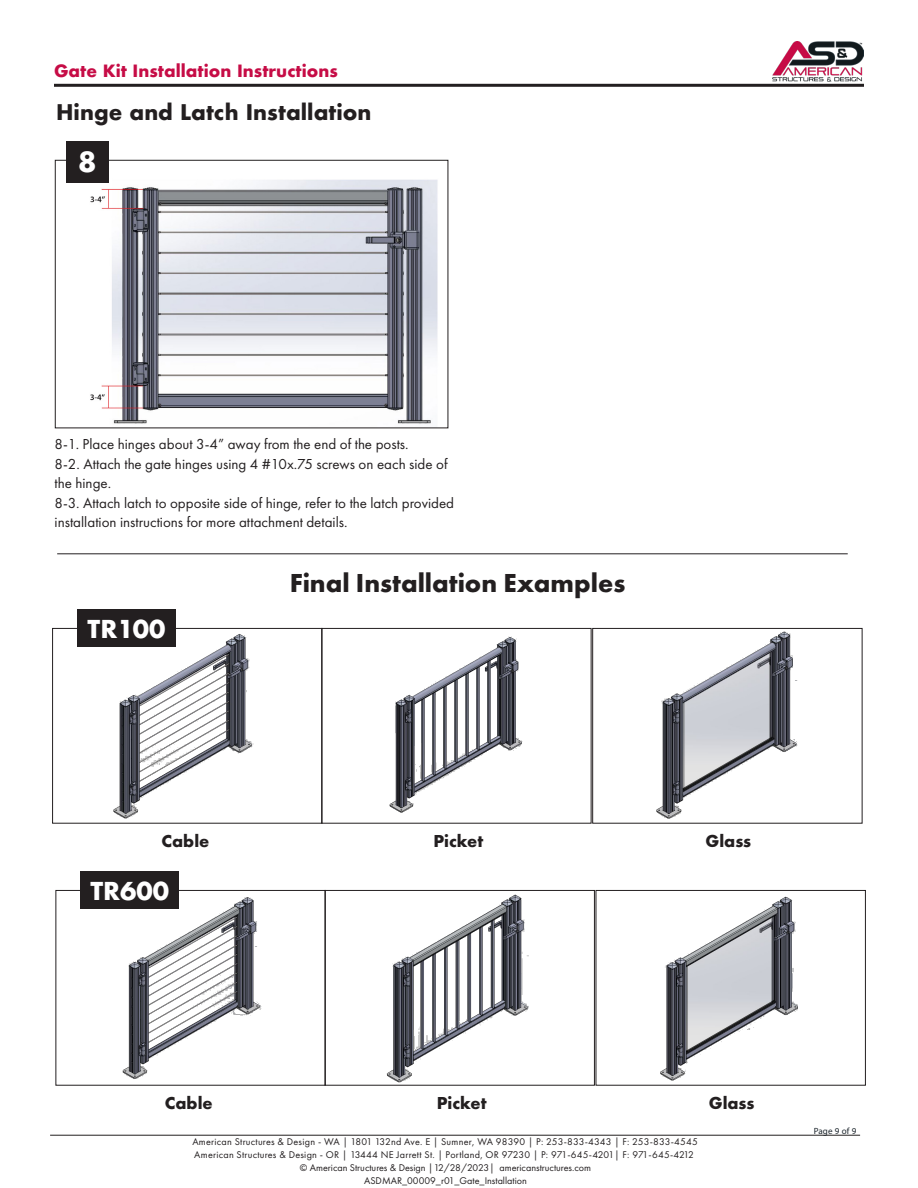
<style>
.page{position:relative;width:918px;height:1188px;background:#fff}
.page>*{position:absolute;margin:0;border:0;box-sizing:border-box;transform-origin:0 0}
.t1{font:700 27px "Futura PT";color:#231f20}
.t2{font:700 27px "Futura";color:#fff}
.t3{font:700 24px "Futura";color:#fff}
.t4{font:700 21px "Futura";color:#231f20}
.t5{font:700 18px "Futura PT";color:#231f20}
.t6{font:700 16.5px "Futura";color:#c60c46}
.t7{font:15px/19.5px "Futura PT";color:#231f20}
.t8{font:10.2px/12.6px "Futura PT";letter-spacing:.025em;color:#231f20}
.t9{font:10.2px "Futura PT";color:#231f20}
.t10{font:9px "Myriad Pro";letter-spacing:.02em;color:#1b242b}
</style>
<div class="page">
<hr style="left:50px;top:1135px;width:810px;height:1px;background:#231f20">
<hr style="left:54px;top:84px;width:810px;height:3px;background:#231f20">
<img style="left:773px;top:42px;width:91px;height:40px">
<img style="left:81px;top:179px;width:357px;height:245px">
<div style="left:55px;top:160px;width:393px;height:268px;border:1px solid #231f20"></div>
<div style="left:66px;top:141px;width:43px;height:41px;background:#231f20"></div>
<img style="left:109px;top:634px;width:145px;height:185px">
<div style="left:52px;top:628px;width:270px;height:196px;border:1px solid #231f20"></div>
<img style="left:389px;top:636px;width:134px;height:177px">
<div style="left:321px;top:628px;width:271px;height:196px;border:1px solid #231f20"></div>
<img style="left:656px;top:631px;width:142px;height:188px">
<div style="left:592px;top:628px;width:270px;height:196px;border:1px solid #231f20"></div>
<div style="left:77px;top:609px;width:99px;height:37px;background:#231f20"></div>
<hr style="left:57px;top:553px;width:791px;height:1px;background:#231f20">
<img style="left:116px;top:897px;width:146px;height:182px">
<img style="left:386px;top:894px;width:143px;height:189px">
<div style="left:325px;top:890px;width:270px;height:196px;border:1px solid #231f20"></div>
<img style="left:660px;top:896px;width:138px;height:185px">
<div style="left:596px;top:890px;width:270px;height:196px;border:1px solid #231f20"></div>
<div style="left:81px;top:871px;width:98px;height:37px;background:#231f20"></div>
<p class="t6" style="left:54px;top:58px;width:285px">Gate Kit Installation Instructions</p>
<p class="t4" style="left:56px;top:97px;width:317px">Hinge and Latch Installation</p>
<p class="t2" style="left:78px;top:143px;width:20px">8</p>
<p class="t7" style="left:55px;top:434px;width:355px">8-1. Place hinges about 3-4” away from the end of the posts.</p>
<p class="t7" style="left:55px;top:454px;width:395px">8-2. Attach the gate hinges using 4 #10x.75 screws on each side of the hinge.</p>
<p class="t7" style="left:55px;top:493px;width:401px">8-3. Attach latch to opposite side of hinge, refer to the latch provided</p>
<p class="t7" style="left:55px;top:512px;width:294px">installation instructions for more attachment details.</p>
<p class="t3" style="left:88px;top:612px;width:79px">TR100</p>
<p class="t1" style="left:290px;top:566px;width:337px">Final Installation Examples</p>
<p class="t5" style="left:162px;top:829px;width:49px">Cable</p>
<p class="t5" style="left:433px;top:829px;width:51px">Picket</p>
<p class="t5" style="left:705px;top:829px;width:47px">Glass</p>
<p class="t3" style="left:90px;top:874px;width:80px">TR600</p>
<p class="t5" style="left:165px;top:1091px;width:49px">Cable</p>
<p class="t5" style="left:437px;top:1091px;width:51px">Picket</p>
<p class="t5" style="left:709px;top:1091px;width:47px">Glass</p>
<p class="t8" style="left:192px;top:1135px;width:507px">American Structures &amp; Design - WA | 1801 132nd Ave. E | Sumner, WA 98390 | P: 253-833-4343 | F: 253-833-4545<br>American Structures &amp; Design - OR | 13444 NE Jarrett St. | Portland, OR 97230 | P: 971-645-4201| F: 971-645-4212</p>
<p class="t9" style="left:300px;top:1162px;width:293px">© American Structures &amp; Design | 12/28/2023| americanstructures.com</p>
<p class="t9" style="left:364px;top:1174px;width:164px">ASDMAR_00009_r01_Gate_Installation</p>
<p class="t10" style="left:814px;top:1126px;width:44px">Page 9 of 9</p>
</div>
